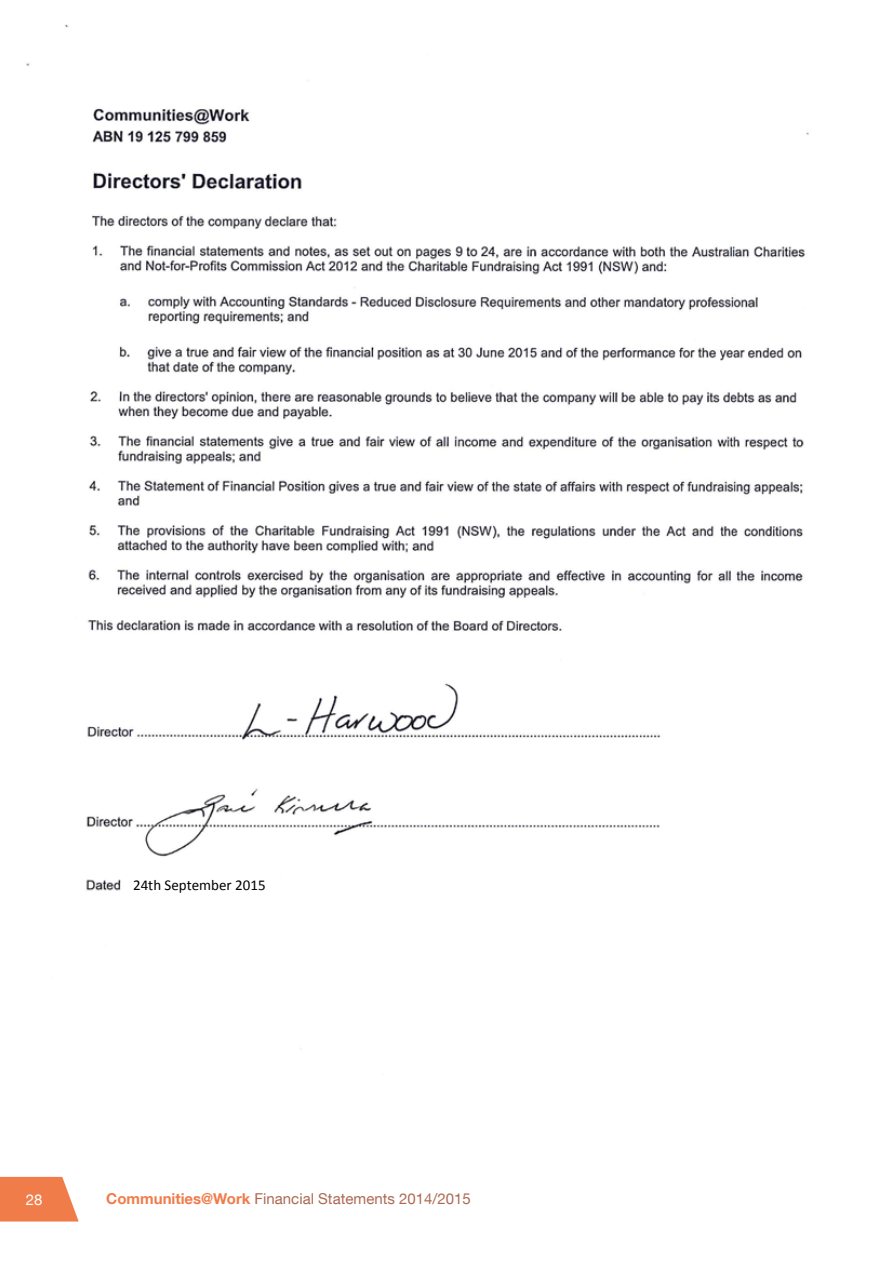
<style>
.page{position:relative;width:893px;height:1263px;background:#fff}
.page>*{position:absolute;margin:0;border:0;box-sizing:border-box;transform-origin:0 0}
.t1{font:15px "Helvetica Neue LT Com";color:#ac6952}
.t2{font:15px "Calibri";color:#000}
.t3{font:15px "Helvetica Neue LT Com";color:#fff}
.s1{font-weight:700;color:#f07c4a}
</style>
<div class="page">
<img style="left:26px;top:24px;width:783px;height:1025px">
<svg style="left:0;top:1177px;width:79px;height:44px;background:#f18a5d"></svg>
<p class="t2" style="left:133px;top:875px;width:134px">24th September 2015</p>
<p class="t3" style="left:26px;top:1190px;width:18px">28</p>
<p class="t1" style="left:106px;top:1189px;width:366px"><span class="s1">Communities@Work</span> Financial Statements 2014/2015</p>
</div>
